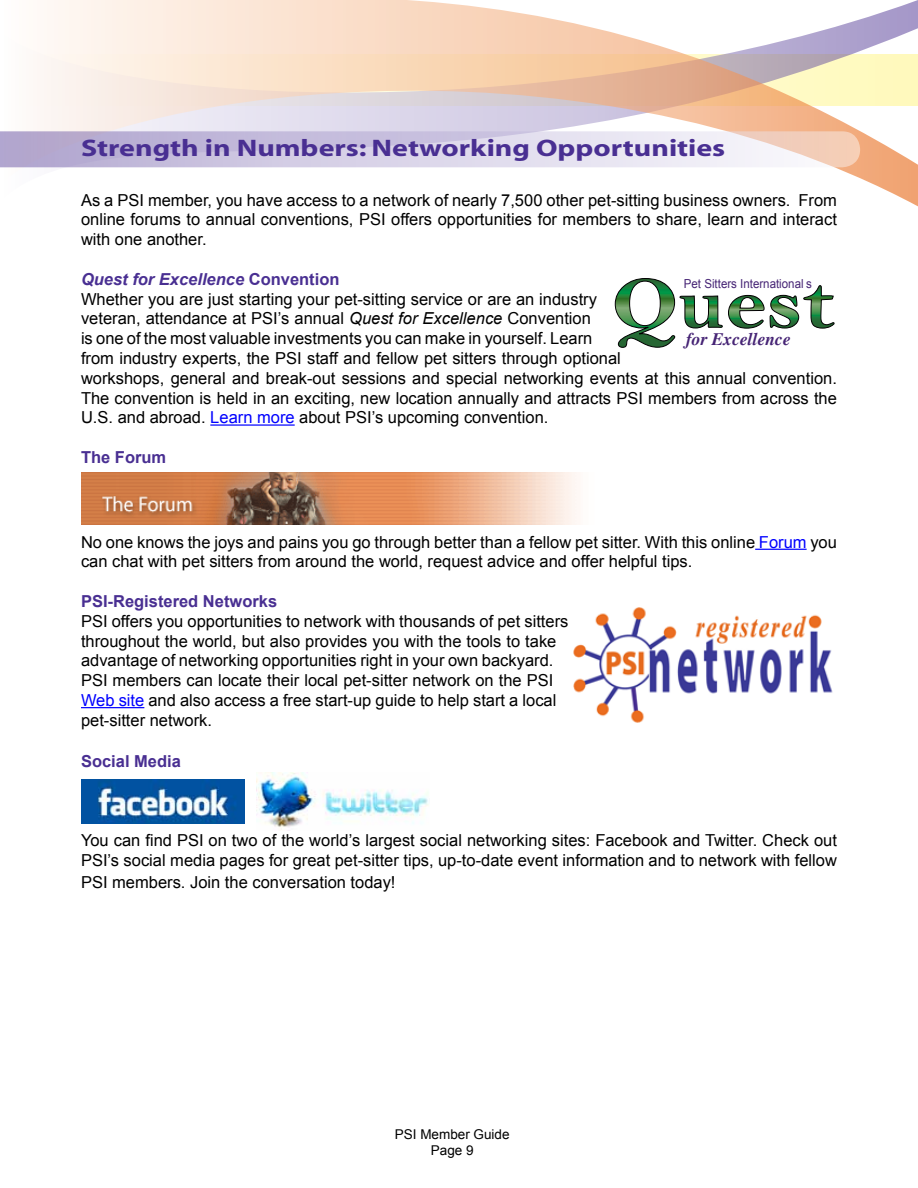
<style>
.page{position:relative;width:918px;height:1188px;background:#fff}
.page>*{position:absolute;margin:0;border:0;box-sizing:border-box;transform-origin:0 0}
.t1{font:700 24px "Myriad";color:#492f92;scale:1.25 1}
.t2{font:italic 700 17.55px "Times";color:#462475}
.t3{font:16.5px/19.8px "Arial";color:#000}
.t4{font:700 16.5px "Arial";color:#492f92}
.t5{font:13.5px/16.2px "Arial";color:#000;text-align:center}
.t6{font:12.45px "Arial";color:#462475;scale:.93 1}
.s1{font-weight:700;font-style:italic;color:#492f92}
.s2{font-weight:700;color:#492f92}
.s3{font-style:italic}
.s4{color:#00f}
</style>
<div class="page">
<hr style="left:210px;top:424px;width:85px;height:2px;background:#00f">
<hr style="left:755px;top:549px;width:52px;height:1px;background:#00f">
<hr style="left:81px;top:707px;width:63px;height:1px;background:#00f">
<img style="left:573px;top:607px;width:260px;height:116px">
<img style="left:81px;top:472px;width:496px;height:52px">
<img style="left:81px;top:780px;width:163px;height:44px">
<svg style="left:0;top:0;width:918px;height:206px"></svg>
<svg style="left:615px;top:278px;width:220px;height:70px"></svg>
<img style="left:256px;top:773px;width:173px;height:58px">
<svg style="left:0;top:131px;width:860px;height:36px;background:#d6cde0"></svg>
<h1 class="t1" style="left:81px;top:136px;width:517px">Strength in Numbers: Networking Opportunities</h1>
<p class="t3" style="left:81px;top:190px;width:757px;text-align:justify">As a PSI member, you have access to a network of nearly 7,500 other pet-sitting business owners. From online forums to annual conventions, PSI offers opportunities for members to share, learn and interact with one another.</p>
<p class="t3" style="left:81px;top:269px;width:757px"><span class="s1">Quest for Excellence</span> <span class="s2">Convention<br></span>Whether you are just starting your pet-sitting service or are an industry<br>veteran, attendance at PSI’s annual <span class="s3">Quest for Excellence</span> Convention<br>is one of the most valuable investments you can make in yourself. Learn<br>from industry experts, the PSI staff and fellow pet sitters through optional<br>workshops, general and break-out sessions and special networking events at this annual convention.<br>The convention is held in an exciting, new location annually and attracts PSI members from across the U.S. and abroad. <span class="s4">Learn more</span> about PSI’s upcoming convention.</p>
<p class="t4" style="left:81px;top:446px;width:87px">The Forum</p>
<p class="t6" style="left:684px;top:276px;width:139px">Pet Sitters International s</p>
<p class="t2" style="left:686px;top:329px;width:106px">for Excellence</p>
<p class="t3" style="left:81px;top:532px;width:757px">No one knows the joys and pains you go through better than a fellow pet sitter. With this online <span class="s4">Forum</span> you can chat with pet sitters from around the world, request advice and offer helpful tips.</p>
<p class="t4" style="left:81px;top:590px;width:198px">PSI-Registered Networks</p>
<p class="t3" style="left:81px;top:611px;width:489px">PSI offers you opportunities to network with thousands of pet sitters throughout the world, but also provides you with the tools to take advantage of networking opportunities right in your own backyard.<br>PSI members can locate their local pet-sitter network on the PSI <span class="s4">Web site</span> and also access a free start-up guide to help start a local pet-sitter network.</p>
<p class="t4" style="left:81px;top:750px;width:101px">Social Media</p>
<p class="t3" style="left:81px;top:831px;width:758px">You can find PSI on two of the world’s largest social networking sites: Facebook and Twitter. Check out<br>PSI’s social media pages for great pet-sitter tips, up-to-date event information and to network with fellow</p>
<p class="t3" style="left:81px;top:872px;width:316px">PSI members. Join the conversation today!</p>
<p class="t5" style="left:395px;top:1127px;width:116px">PSI Member Guide<br>Page 9</p>
</div>
